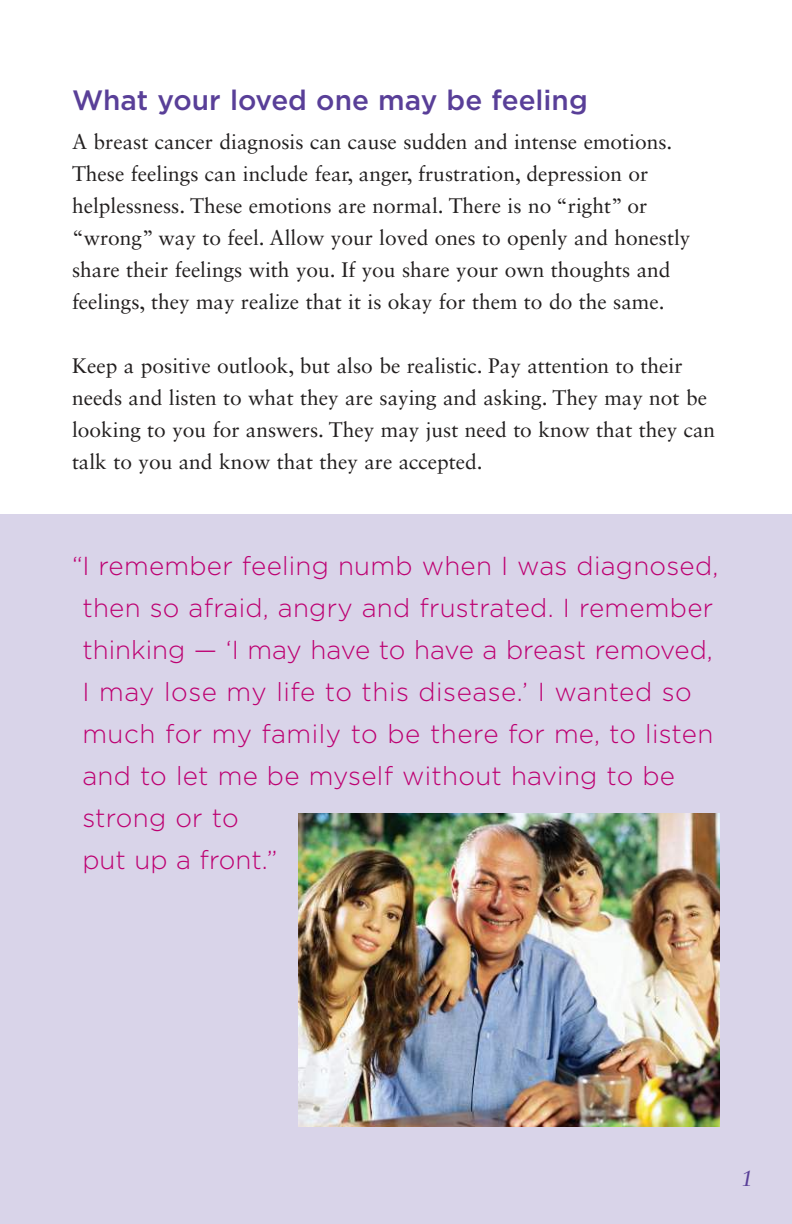
<style>
.page{position:relative;width:792px;height:1224px;background:#fff}
.page>*{position:absolute;margin:0;border:0;box-sizing:border-box;transform-origin:0 0}
.t1{font:500 28px "Gotham";color:#593f98}
.t2{font:300 26px/42px "Gotham";letter-spacing:.01em;color:#bd0071}
.t3{font:italic 22px "Sabon LT Std";color:#593f98}
.t4{font:21px/32px "Sabon LT Std";color:#221f1f}
</style>
<div class="page">
<div style="left:0;top:514px;width:792px;height:710px;background:#d9d4e9"></div>
<img style="left:298px;top:814px;width:422px;height:312px">
<h1 class="t1" style="left:72px;top:89px;width:517px">What your loved one may be feeling</h1>
<p class="t4" style="left:72px;top:127px;width:620px">A breast cancer diagnosis can cause sudden and intense emotions.<br>These feelings can include fear, anger, frustration, depression or helplessness. These emotions are normal. There is no “right” or “wrong” way to feel. Allow your loved ones to openly and honestly share their feelings with you. If you share your own thoughts and feelings, they may realize that it is okay for them to do the same.</p>
<p class="t4" style="left:72px;top:351px;width:645px">Keep a positive outlook, but also be realistic. Pay attention to their needs and listen to what they are saying and asking. They may not be looking to you for answers. They may just need to know that they can talk to you and know that they are accepted.</p>
<p class="t2" style="left:82px;top:546px;width:638px;text-indent:-10px">“ I remember feeling numb when I was diagnosed, then so afraid, angry and frustrated. I remember thinking — ‘I may have to have a breast removed, I may lose my life to this disease.’ I wanted so much for my family to be there for me, to listen and to let me be myself without having to be strong or to<br>put up a front.”</p>
<p class="t3" style="left:741px;top:1169px;width:14px">1</p>
</div>
